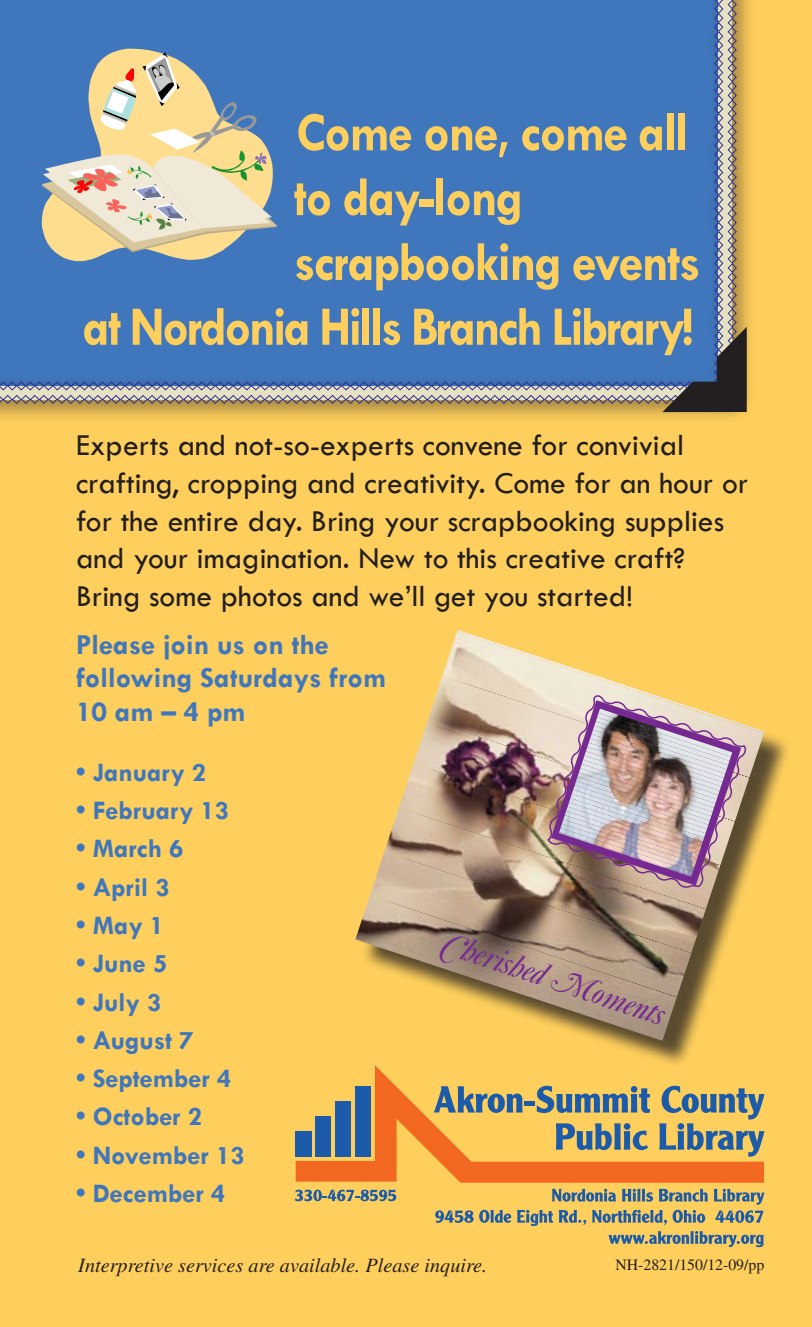
<style>
.page{position:relative;width:812px;height:1327px;background:#fff}
.page>*{position:absolute;margin:0;border:0;box-sizing:border-box;transform-origin:0 0}
.t1{font:700 56.25px "Tw Cen";letter-spacing:-.03em;color:#fecf5c;scale:.9 1}
.t2{font:700 56.25px "Tw Cen";letter-spacing:-.05em;color:#fecf5c;scale:.9 1}
.t3{font:italic 34.2px "Caslon No 540 Swa D";color:#762a91}
.t4{font:31.5px/37.8px "Tw Cen";color:#231f20}
.t5{font:700 29.25px/33.8px "Tw Cen";color:#4077bc}
.t6{font:700 27px "Tw Cen";color:#4077bc}
.t7{font:italic 20.25px "Times";color:#231f20}
.t8{font:15.75px "Times";color:#231f20}
</style>
<div class="page">
<div style="left:0;top:0;width:812px;height:1326px;background:#fecf5c"></div>
<div style="left:702px;top:0;width:53px;height:416px;background:#f5c859"></div>
<div style="left:0;top:370px;width:751px;height:53px;background:#231f20;opacity:.51"></div>
<div style="left:358px;top:633px;width:431px;height:432px;background:#231f20;opacity:.75"></div>
<img style="left:355px;top:895px;width:321px;height:145px">
<img style="left:370px;top:851px;width:321px;height:146px">
<img style="left:384px;top:807px;width:321px;height:146px">
<img style="left:399px;top:764px;width:321px;height:145px">
<img style="left:413px;top:720px;width:133px;height:145px">
<img style="left:428px;top:676px;width:321px;height:145px">
<img style="left:442px;top:632px;width:321px;height:145px">
<img style="left:457px;top:630px;width:307px;height:103px">
<svg style="left:546px;top:693px;width:201px;height:195px;background:#be9f94"></svg>
<img style="left:559px;top:828px;width:133px;height:48px">
<img style="left:560px;top:823px;width:134px;height:48px">
<img style="left:562px;top:819px;width:133px;height:48px">
<img style="left:563px;top:815px;width:134px;height:48px">
<img style="left:564px;top:811px;width:134px;height:48px">
<img style="left:566px;top:806px;width:134px;height:48px">
<img style="left:567px;top:802px;width:134px;height:48px">
<img style="left:569px;top:798px;width:133px;height:48px">
<img style="left:570px;top:794px;width:134px;height:47px">
<img style="left:572px;top:789px;width:133px;height:48px">
<img style="left:573px;top:785px;width:134px;height:48px">
<img style="left:574px;top:781px;width:134px;height:48px">
<img style="left:576px;top:777px;width:133px;height:47px">
<img style="left:577px;top:772px;width:134px;height:48px">
<img style="left:579px;top:768px;width:133px;height:48px">
<img style="left:580px;top:764px;width:134px;height:48px">
<img style="left:581px;top:759px;width:134px;height:48px">
<img style="left:583px;top:755px;width:133px;height:48px">
<img style="left:584px;top:751px;width:134px;height:48px">
<img style="left:586px;top:747px;width:133px;height:48px">
<img style="left:587px;top:742px;width:134px;height:48px">
<img style="left:588px;top:738px;width:134px;height:48px">
<img style="left:590px;top:734px;width:133px;height:48px">
<img style="left:591px;top:730px;width:134px;height:48px">
<img style="left:593px;top:725px;width:133px;height:48px">
<img style="left:594px;top:721px;width:134px;height:48px">
<img style="left:595px;top:717px;width:134px;height:48px">
<img style="left:597px;top:713px;width:133px;height:48px">
<img style="left:598px;top:708px;width:134px;height:48px">
<img style="left:600px;top:708px;width:132px;height:44px">
<svg style="left:0;top:0;width:746px;height:412px;background:#5d84b3"></svg>
<svg style="left:296px;top:1065px;width:468px;height:117px"></svg>
<svg style="left:433px;top:1086px;width:89px;height:26px"></svg>
<hr style="left:524px;top:1101px;width:10px;height:4px;background:#1c5baa">
<svg style="left:536px;top:1085px;width:114px;height:28px"></svg>
<svg style="left:556px;top:1123px;width:92px;height:27px"></svg>
<svg style="left:659px;top:1085px;width:105px;height:71px"></svg>
<svg style="left:295px;top:1189px;width:101px;height:12px"></svg>
<svg style="left:552px;top:1188px;width:64px;height:13px"></svg>
<svg style="left:622px;top:1188px;width:31px;height:13px"></svg>
<svg style="left:659px;top:1188px;width:48px;height:13px"></svg>
<svg style="left:714px;top:1188px;width:50px;height:16px"></svg>
<svg style="left:435px;top:1210px;width:38px;height:12px"></svg>
<svg style="left:479px;top:1209px;width:32px;height:13px"></svg>
<svg style="left:517px;top:1209px;width:36px;height:16px"></svg>
<svg style="left:559px;top:1210px;width:27px;height:15px"></svg>
<svg style="left:592px;top:1209px;width:113px;height:16px"></svg>
<svg style="left:715px;top:1210px;width:48px;height:12px"></svg>
<svg style="left:608px;top:1231px;width:155px;height:16px"></svg>
<p class="t1" style="left:296px;top:99px;width:437px">Come one, come all</p>
<p class="t1" style="left:294px;top:163px;width:256px">to day-long</p>
<p class="t1" style="left:294px;top:228px;width:453px">scrapbooking events</p>
<p class="t2" style="left:83px;top:293px;width:679px">at Nordonia Hills Branch Library!</p>
<p class="t4" style="left:76px;top:426px;width:673px">Experts and not-so-experts convene for convivial crafting, cropping and creativity. Come for an hour or for the entire day. Bring your scrapbooking supplies and your imagination. New to this creative craft?<br>Bring some photos and we’ll get you started!</p>
<p class="t5" style="left:76px;top:626px;width:312px">Please join us on the following Saturdays from<br>10 am – 4 pm</p>
<p class="t6" style="left:76px;top:756px;width:132px">• January 2</p>
<p class="t6" style="left:76px;top:794px;width:155px">• February 13</p>
<p class="t6" style="left:76px;top:832px;width:109px">• March 6</p>
<p class="t6" style="left:76px;top:871px;width:95px">• April 3</p>
<p class="t6" style="left:76px;top:909px;width:90px">• May 1</p>
<p class="t6" style="left:76px;top:947px;width:93px">• June 5</p>
<p class="t6" style="left:76px;top:985px;width:87px">• July 3</p>
<p class="t6" style="left:76px;top:1024px;width:119px">• August 7</p>
<p class="t6" style="left:76px;top:1062px;width:157px">• September 4</p>
<p class="t6" style="left:76px;top:1100px;width:128px">• October 2</p>
<p class="t6" style="left:76px;top:1138px;width:170px">• November 13</p>
<p class="t6" style="left:76px;top:1177px;width:151px">• December 4</p>
<p class="t3" style="left:449px;top:925px;width:233px;rotate:18deg">Cherished Moments</p>
<p class="t7" style="left:78px;top:1254px;width:410px">Interpretive services are available. Please inquire.</p>
<p class="t8" style="left:615px;top:1256px;width:150px">NH-2821/150/12-09/pp</p>
</div>
